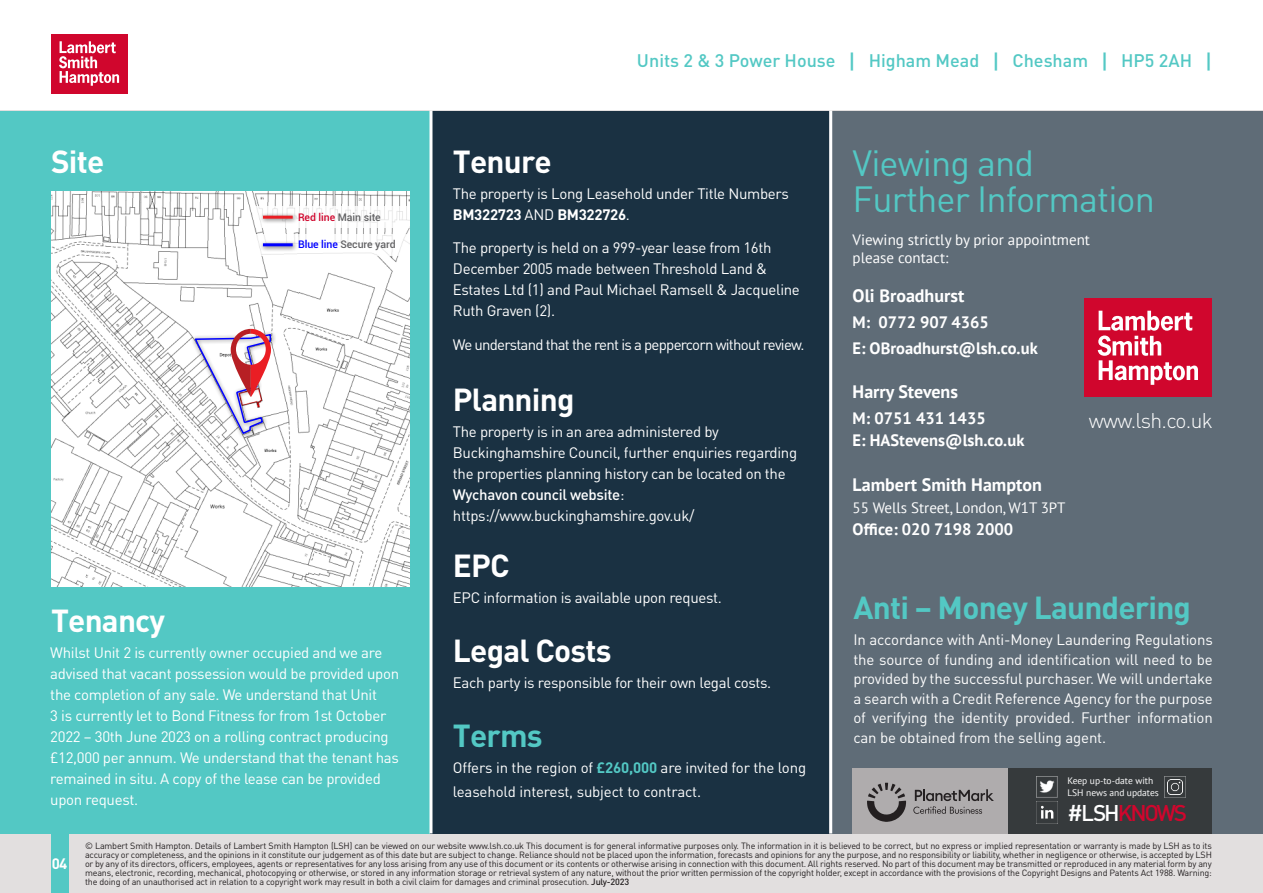
<style>
.page{position:relative;width:1263px;height:893px;background:#fff}
.page>*{position:absolute;margin:0;border:0;box-sizing:border-box;transform-origin:0 0}
.t1{font:36px/36px "DIN Pro";letter-spacing:-.025em;color:#53c8c4}
.t2{font:700 31.5px "DIN Pro";letter-spacing:-.025em;color:#fff}
.t3{font:700 31.5px "DIN Pro";letter-spacing:-.025em;color:#53c8c4}
.t4{font:500 22.5px "DIN Pro";letter-spacing:-.1em;color:#d0062d}
.t5{font:300 21px "DIN Pro";letter-spacing:-.035em;color:#fff}
.t6{font:500 18px "DIN Pro";color:#53c8c4}
.t7{font:700 18px "PT Sans";color:#fff}
.t8{font:700 16.5px "PT Sans";color:#fff}
.t9{font:15px/21px "DIN Pro";letter-spacing:-.02em;color:#fff}
.t10{font:15px/18px "PT Sans";color:#fff}
.t11{font:15px "DIN Pro";letter-spacing:-.05em;color:#fff}
.t12{font:700 15px "DIN Pro";color:#fff}
.t13{font:500 10.5px "Roboto";letter-spacing:-.005em;color:#626264}
.t14{font:9.45px/11.9px "PT Sans";color:#fff}
.t15{font:9px/9px "DIN Pro";letter-spacing:-.02em;color:#231f20;text-align:justify}
.s1{color:#d0062d}
.s2{color:#00f}
.s3{font-size:21px}
.s4{font-weight:700}
.s5{font-weight:500}
.s6{font-weight:700;color:#53c8c4}
.s7{color:#fff}
</style>
<div class="page">
<div style="left:0;top:111px;width:1263px;height:782px;background:#e2dfdf"></div>
<div style="left:429px;top:111px;width:400px;height:722px;background:#1a3142"></div>
<div style="left:829px;top:111px;width:434px;height:722px;background:#5f6c77"></div>
<div style="left:0;top:111px;width:429px;height:722px;background:#53c8c4"></div>
<hr style="left:829px;top:111px;width:3px;height:722px;background:#fff">
<hr style="left:429px;top:111px;width:3px;height:722px;background:#fff">
<img style="left:51px;top:191px;width:359px;height:396px">
<div style="left:191px;top:331px;width:85px;height:108px;background:#231f20;opacity:.71"></div>
<div style="left:257px;top:234px;width:153px;height:21px;background:#fff"></div>
<div style="left:259px;top:240px;width:39px;height:12px;background:#231f20;opacity:.71"></div>
<hr style="left:263px;top:243px;width:30px;height:3px;background:#00f">
<svg style="left:257px;top:206px;width:153px;height:21px;background:#f9f9f9"></svg>
<div style="left:259px;top:212px;width:39px;height:12px;background:#231f20;opacity:.71"></div>
<hr style="left:263px;top:216px;width:30px;height:3px;background:#ea1e24">
<div style="left:51px;top:34px;width:77px;height:60px;background:#d0062d"></div>
<svg style="left:59px;top:41px;width:60px;height:45px"></svg>
<div style="left:1084px;top:299px;width:128px;height:98px;background:#d0062d"></div>
<svg style="left:1098px;top:311px;width:100px;height:74px"></svg>
<div style="left:1008px;top:768px;width:204px;height:65px;background:#363a3c"></div>
<img style="left:1036px;top:776px;width:22px;height:22px">
<img style="left:1164px;top:776px;width:22px;height:22px">
<img style="left:1036px;top:802px;width:22px;height:21px">
<div style="left:853px;top:768px;width:155px;height:65px;background:#afacad"></div>
<svg style="left:867px;top:783px;width:39px;height:39px"></svg>
<svg style="left:913px;top:789px;width:81px;height:25px"></svg>
<svg style="left:193px;top:329px;width:79px;height:106px;background:#dcc4d2"></svg>
<div style="left:51px;top:833px;width:17px;height:60px;background:#53c8c4"></div>
<p class="t2" style="left:51px;top:140px;width:55px">Site</p>
<p class="t13" style="left:298px;top:210px;width:84px"><span class="s1">Red line</span> Main site</p>
<p class="t13" style="left:298px;top:237px;width:99px"><span class="s2">Blue line</span> Secure yard</p>
<p class="t2" style="left:51px;top:599px;width:116px">Tenancy</p>
<p class="t9" style="left:50px;top:641px;width:350px">Whilst Unit 2 is currently owner occupied and we are advised that vacant possession would be provided upon the completion of any sale. We understand that Unit<br>3 is currently let to Bond Fitness for from 1st October 2022 – 30th June 2023 on a rolling contract producing £12,000 per annum. We understand that the tenant has remained in situ. A copy of the lease can be provided upon request.</p>
<p class="t6" style="left:637px;top:48px;width:577px">Units 2 &amp; 3 Power House <span class="s3">|</span> Higham Mead <span class="s3">|</span> Chesham <span class="s3">|</span> HP5 2AH <span class="s3">|</span></p>
<p class="t2" style="left:453px;top:140px;width:101px">Tenure</p>
<p class="t9" style="left:453px;top:182px;width:337px">The property is Long Leasehold under Title Numbers<br><span class="s4">BM322723</span> AND <span class="s4">BM322726</span>.</p>
<p class="t9" style="left:453px;top:237px;width:349px">The property is held on a 999-year lease from 16th December 2005 made between Threshold Land &amp; Estates Ltd (1) and Paul Michael Ramsell &amp; Jacqueline Ruth Graven (2).</p>
<p class="t11" style="left:453px;top:334px;width:353px">We understand that the rent is a peppercorn without review.</p>
<p class="t2" style="left:453px;top:378px;width:123px">Planning</p>
<p class="t9" style="left:453px;top:421px;width:346px">The property is in an area administered by Buckinghamshire Council, further enquiries regarding the properties planning history can be located on the <span class="s5">Wychavon council website</span>: https://www.buckinghamshire.gov.uk/</p>
<p class="t2" style="left:453px;top:544px;width:58px">EPC</p>
<p class="t9" style="left:453px;top:586px;width:271px">EPC information is available upon request.</p>
<p class="t2" style="left:453px;top:629px;width:160px">Legal Costs</p>
<p class="t9" style="left:453px;top:671px;width:320px">Each party is responsible for their own legal costs.</p>
<p class="t3" style="left:453px;top:714px;width:91px">Terms</p>
<p class="t9" style="left:453px;top:755px;width:355px;line-height:24px">Offers in the region of <span class="s6">£260,000</span> are invited for the long leasehold interest, subject to contract.</p>
<p class="t1" style="left:853px;top:144px;width:304px">Viewing and<br>Further Information</p>
<p class="t10" style="left:853px;top:230px;width:239px">Viewing strictly by prior appointment please contact:</p>
<p class="t7" style="left:853px;top:284px;width:113px">Oli Broadhurst</p>
<p class="t8" style="left:853px;top:311px;width:138px">M: 0772 907 4365</p>
<p class="t8" style="left:853px;top:337px;width:187px">E: OBroadhurst@lsh.co.uk</p>
<p class="t7" style="left:853px;top:380px;width:107px">Harry Stevens</p>
<p class="t8" style="left:853px;top:407px;width:135px">M: 0751 431 1435</p>
<p class="t8" style="left:853px;top:429px;width:173px">E: HAStevens@lsh.co.uk</p>
<p class="t7" style="left:853px;top:472px;width:191px">Lambert Smith Hampton</p>
<p class="t10" style="left:853px;top:498px;width:214px">55 Wells Street, London, W1T 3PT</p>
<p class="t8" style="left:853px;top:518px;width:162px">Office: 020 7198 2000</p>
<p class="t5" style="left:1089px;top:406px;width:125px">www.lsh.co.uk</p>
<p class="t3" style="left:853px;top:587px;width:339px">Anti – Money Laundering</p>
<p class="t9" style="left:853px;top:629px;width:361px;line-height:19.5px;text-align:justify">In accordance with Anti-Money Laundering Regulations the source of funding and identification will need to be provided by the successful purchaser. We will undertake a search with a Credit Reference Agency for the purpose of verifying the identity provided. Further information can be obtained from the selling agent.</p>
<p class="t14" style="left:1067px;top:774px;width:93px">Keep up-to-date with<br>LSH news and updates</p>
<p class="t4" style="left:1067px;top:797px;width:121px"><span class="s7">#LSH</span> KNOWS</p>
<p class="t12" style="left:52px;top:853px;width:17px">04</p>
<p class="t15" style="left:85px;top:841px;width:1128px">© Lambert Smith Hampton. Details of Lambert Smith Hampton (LSH) can be viewed on our website www.lsh.co.uk This document is for general informative purposes only. The information in it is believed to be correct, but no express or implied representation or warranty is made by LSH as to its accuracy or completeness, and the opinions in it constitute our judgement as of this date but are subject to change. Reliance should not be placed upon the information, forecasts and opinions for any the purpose, and no responsibility or liability, whether in negligence or otherwise, is accepted by LSH or by any of its directors, officers, employees, agents or representatives for any loss arising from any use of this document or its contents or otherwise arising in connection with this document. All rights reserved. No part of this document may be transmitted or reproduced in any material form by any means, electronic, recording, mechanical, photocopying or otherwise, or stored in any information storage or retrieval system of any nature, without the prior written permission of the copyright holder, except in accordance with the provisions of the Copyright Designs and Patents Act 1988. Warning: the doing of an unauthorised act in relation to a copyright work may result in both a civil claim for damages and criminal prosecution. <span class="s5">July-2023</span></p>
</div>
